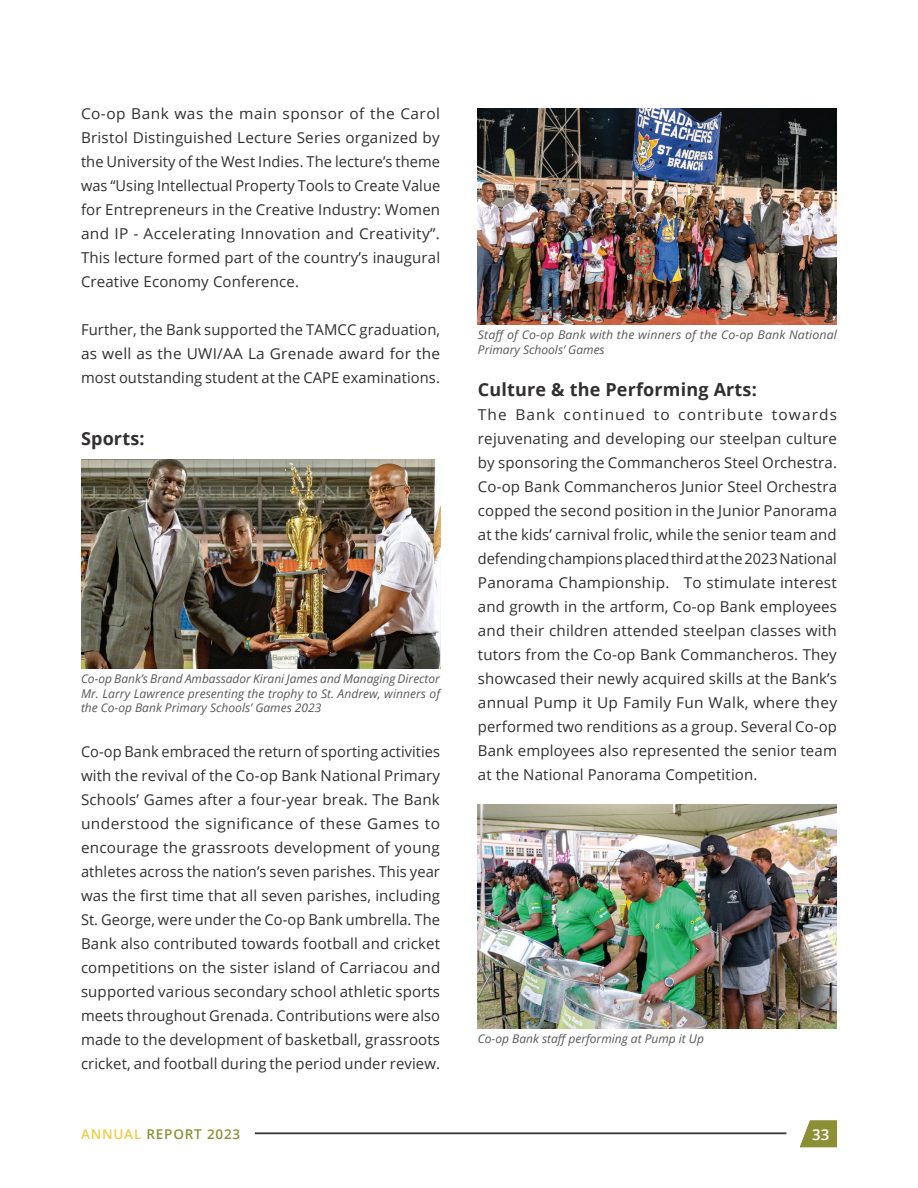
<style>
.page{position:relative;width:918px;height:1188px;background:#fff}
.page>*{position:absolute;margin:0;border:0;box-sizing:border-box;transform-origin:0 0}
.t1{font:700 18px "Open Sans";letter-spacing:.01em;color:#312f30}
.t2{font:15px/24px "Open Sans";letter-spacing:.01em;color:#312f30;text-align:justify}
.t3{font:600 15px "Open Sans";color:#fff}
.t4{font:600 13.5px "Open Sans";letter-spacing:.06em;color:#8c9035}
.t5{font:italic 12px/14.4px "Open Sans";color:#57585a;text-align:justify}
.s1{color:#efcc46}
</style>
<div class="page">
<hr style="left:255px;top:1133px;width:531px;height:1px;background:#231f20">
<img style="left:82px;top:460px;width:359px;height:208px">
<img style="left:478px;top:805px;width:359px;height:223px">
<img style="left:478px;top:108px;width:359px;height:216px">
<svg style="left:800px;top:1120px;width:37px;height:27px"></svg>
<p class="t2" style="left:81px;top:102px;width:361px">Co-op Bank was the main sponsor of the Carol Bristol Distinguished Lecture Series organized by the University of the West Indies. The lecture’s theme was “Using Intellectual Property Tools to Create Value for Entrepreneurs in the Creative Industry: Women and IP - Accelerating Innovation and Creativity”.<br>This lecture formed part of the country’s inaugural Creative Economy Conference.</p>
<p class="t2" style="left:81px;top:318px;width:361px">Further, the Bank supported the TAMCC graduation, as well as the UWI/AA La Grenade award for the most outstanding student at the CAPE examinations.</p>
<p class="t1" style="left:81px;top:426px;width:65px">Sports:</p>
<p class="t5" style="left:81px;top:671px;width:361px">Co-op Bank’s Brand Ambassador Kirani James and Managing Director Mr. Larry Lawrence presenting the trophy to St. Andrew, winners of the Co-op Bank Primary Schools’ Games 2023</p>
<p class="t2" style="left:81px;top:739px;width:361px">Co-op Bank embraced the return of sporting activities with the revival of the Co-op Bank National Primary Schools’ Games after a four-year break. The Bank understood the significance of these Games to encourage the grassroots development of young athletes across the nation’s seven parishes. This year was the first time that all seven parishes, including St. George, were under the Co-op Bank umbrella. The Bank also contributed towards football and cricket competitions on the sister island of Carriacou and supported various secondary school athletic sports meets throughout Grenada. Contributions were also made to the development of basketball, grassroots cricket, and football during the period under review.</p>
<p class="t5" style="left:478px;top:327px;width:361px">Staff of Co-op Bank with the winners of the Co-op Bank National<br>Primary Schools’ Games</p>
<p class="t1" style="left:478px;top:377px;width:280px">Culture &amp; the Performing Arts:</p>
<p class="t2" style="left:478px;top:402px;width:361px">The Bank continued to contribute towards rejuvenating and developing our steelpan culture by sponsoring the Commancheros Steel Orchestra.<br>Co-op Bank Commancheros Junior Steel Orchestra copped the second position in the Junior Panorama at the kids’ carnival frolic, while the senior team and defending champions placed third at the 2023 National Panorama Championship. To stimulate interest and growth in the artform, Co-op Bank employees and their children attended steelpan classes with tutors from the Co-op Bank Commancheros. They showcased their newly acquired skills at the Bank’s annual Pump it Up Family Fun Walk, where they performed two renditions as a group. Several Co-op Bank employees also represented the senior team at the National Panorama Competition.</p>
<p class="t5" style="left:478px;top:1031px;width:228px">Co-op Bank staff performing at Pump it Up</p>
<p class="t4" style="left:81px;top:1125px;width:161px"><span class="s1">ANNUAL</span> REPORT 2023</p>
<p class="t3" style="left:812px;top:1124px;width:19px">33</p>
</div>
